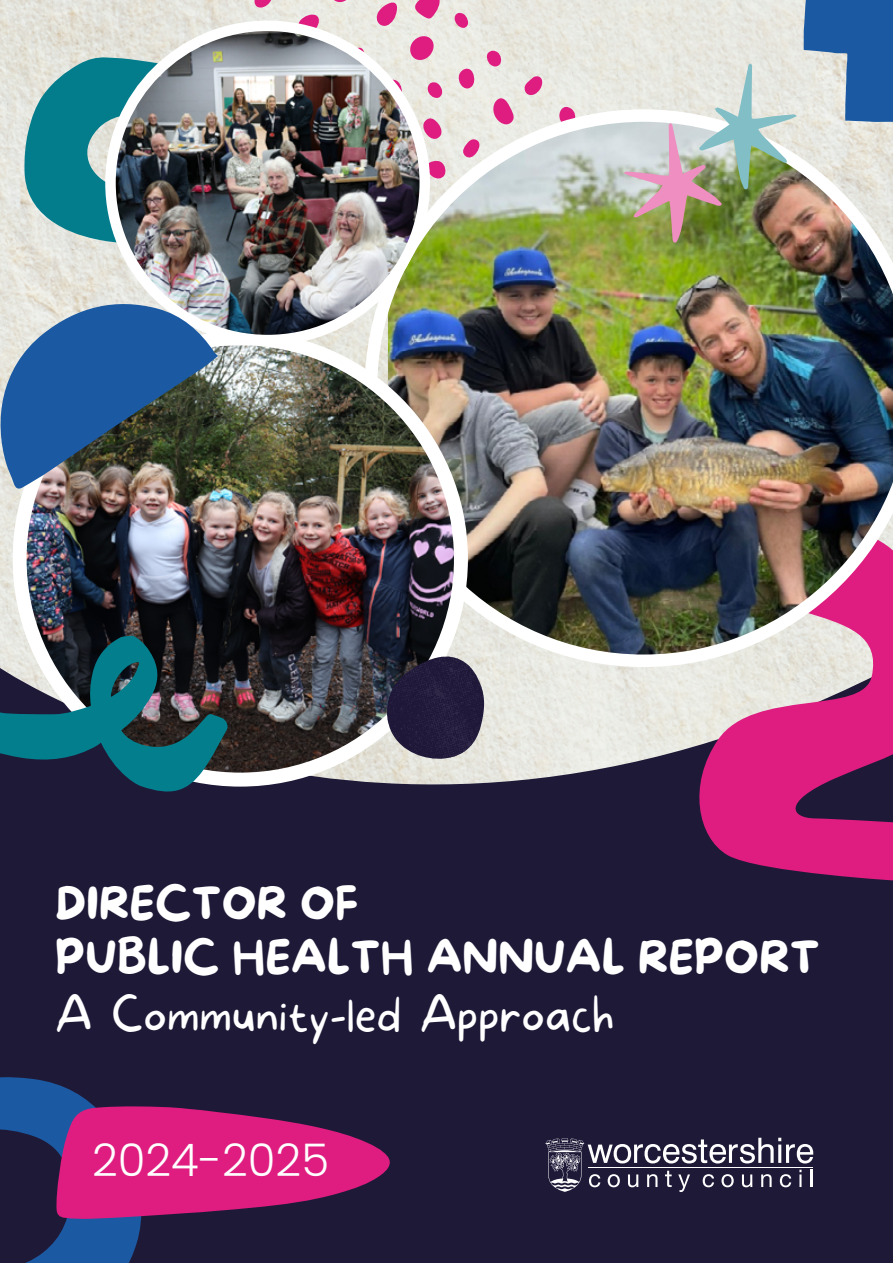
<style>
.page{position:relative;width:893px;height:1263px;background:#fff}
.page>*{position:absolute;margin:0;border:0;box-sizing:border-box;transform-origin:0 0}
.Document_Title_H1{font:100 48px "More Sugar";color:#fff}
.Document_Title_H1-2{font:45px/54px "More Sugar";color:#fff}
.Document_Date__p{font:300 45px "Poppins";color:#fff}
</style>
<div class="page">
<img style="left:0;top:0;width:804px;height:636px">
<svg style="left:328px;top:0;width:27px;height:4px"></svg>
<svg style="left:425px;top:35px;width:10px;height:27px"></svg>
<svg style="left:413px;top:0;width:28px;height:20px"></svg>
<svg style="left:491px;top:97px;width:23px;height:12px"></svg>
<svg style="left:376px;top:1px;width:21px;height:26px"></svg>
<svg style="left:297px;top:13px;width:23px;height:14px"></svg>
<svg style="left:221px;top:25px;width:8px;height:2px"></svg>
<svg style="left:24px;top:57px;width:86px;height:186px"></svg>
<svg style="left:524px;top:75px;width:20px;height:21px"></svg>
<svg style="left:457px;top:67px;width:19px;height:23px"></svg>
<svg style="left:254px;top:0;width:19px;height:9px"></svg>
<svg style="left:558px;top:106px;width:18px;height:3px"></svg>
<svg style="left:486px;top:50px;width:16px;height:17px"></svg>
<svg style="left:453px;top:12px;width:16px;height:17px"></svg>
<svg style="left:427px;top:82px;width:16px;height:16px"></svg>
<div style="left:0;top:667px;width:893px;height:596px;background:#1f1938"></div>
<svg style="left:687px;top:667px;width:206px;height:214px;fill:#df1d80"></svg>
<svg style="left:0;top:1076px;width:391px;height:187px"></svg>
<img style="left:365px;top:109px;width:528px;height:558px">
<img style="left:20px;top:345px;width:441px;height:431px">
<div style="left:13px;top:331px;width:455px;height:456px;border:14px solid #fff;border-radius:50%"></div>
<img style="left:110px;top:27px;width:315px;height:313px">
<div style="left:105px;top:21px;width:325px;height:324px;border:10px solid #fff;border-radius:50%"></div>
<svg style="left:383px;top:651px;width:103px;height:109px"></svg>
<svg style="left:804px;top:0;width:89px;height:122px"></svg>
<img style="left:624px;top:63px;width:172px;height:180px">
<img style="left:0;top:297px;width:218px;height:193px">
<svg style="left:0;top:636px;width:229px;height:161px"></svg>
<svg style="left:545px;top:1138px;width:268px;height:54px"></svg>
<h1 class="Document_Title_H1-2" style="left:55px;top:876px;width:766px">DIRECTOR OF<br>PUBLIC HEALTH ANNUAL REPORT</h1>
<h1 class="Document_Title_H1" style="left:55px;top:977px;width:561px">A Community-led Approach</h1>
<p class="Document_Date__p" style="left:92px;top:1134px;width:239px">2024-2025</p>
</div>
